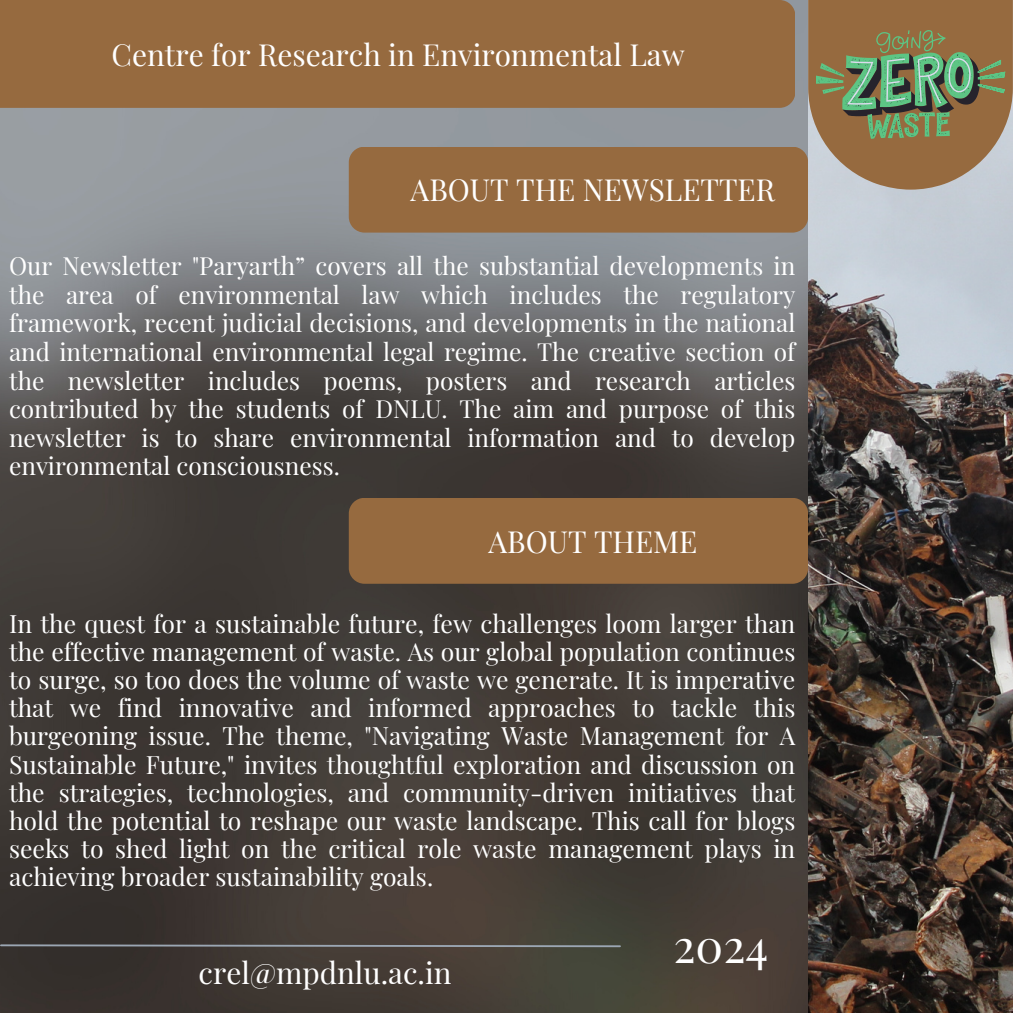
<style>
.page{position:relative;width:1013px;height:1013px;background:#fff}
.page>*{position:absolute;margin:0;border:0;box-sizing:border-box;transform-origin:0 0}
.t1{font:46.25px "Playfair Display";color:#fff}
.t2{font:29.75px "Playfair Display";color:#fff}
.t3{font:24.75px/28.1px "Playfair Display";color:#fff;text-align:justify}
.t4{font:24.38px/28.5px "Playfair Display";color:#fff;text-align:justify}
</style>
<div class="page">
<img style="left:807px;top:0;width:205px;height:1012px">
<img style="left:0;top:0;width:807px;height:1012px">
<svg style="left:808px;top:0;width:204px;height:190px;background:#8d805c"></svg>
<div style="left:0;top:0;width:795px;height:108px;background:#966a3f"></div>
<svg style="left:0;top:943px;width:622px;height:5px;background:#626263"></svg>
<div style="left:349px;top:147px;width:459px;height:85px;background:#966a3f;border-radius:16px"></div>
<div style="left:349px;top:498px;width:459px;height:85px;background:#966a3f;border-radius:16px"></div>
<p class="t2" style="left:112px;top:33px;width:574px">Centre for Research in Environmental Law</p>
<p class="t2" style="left:410px;top:169px;width:366px">ABOUT THE NEWSLETTER</p>
<p class="t4" style="left:9px;top:251px;width:787px">Our Newsletter "Paryarth” covers all the substantial developments in the area of environmental law which includes the regulatory framework, recent judicial decisions, and developments in the national and international environmental legal regime. The creative section of the newsletter includes poems, posters and research articles contributed by the students of DNLU. The aim and purpose of this newsletter is to share environmental information and to develop environmental consciousness.</p>
<p class="t2" style="left:488px;top:520px;width:210px">ABOUT THEME</p>
<p class="t3" style="left:9px;top:608px;width:787px">In the quest for a sustainable future, few challenges loom larger than the effective management of waste. As our global population continues to surge, so too does the volume of waste we generate. It is imperative that we find innovative and informed approaches to tackle this burgeoning issue. The theme, "Navigating Waste Management for A Sustainable Future," invites thoughtful exploration and discussion on the strategies, technologies, and community-driven initiatives that hold the potential to reshape our waste landscape. This call for blogs seeks to shed light on the critical role waste management plays in achieving broader sustainability goals.</p>
<p class="t2" style="left:199px;top:951px;width:254px">crel@mpdnlu.ac.in</p>
<p class="t1" style="left:673px;top:912px;width:96px">2024</p>
</div>
